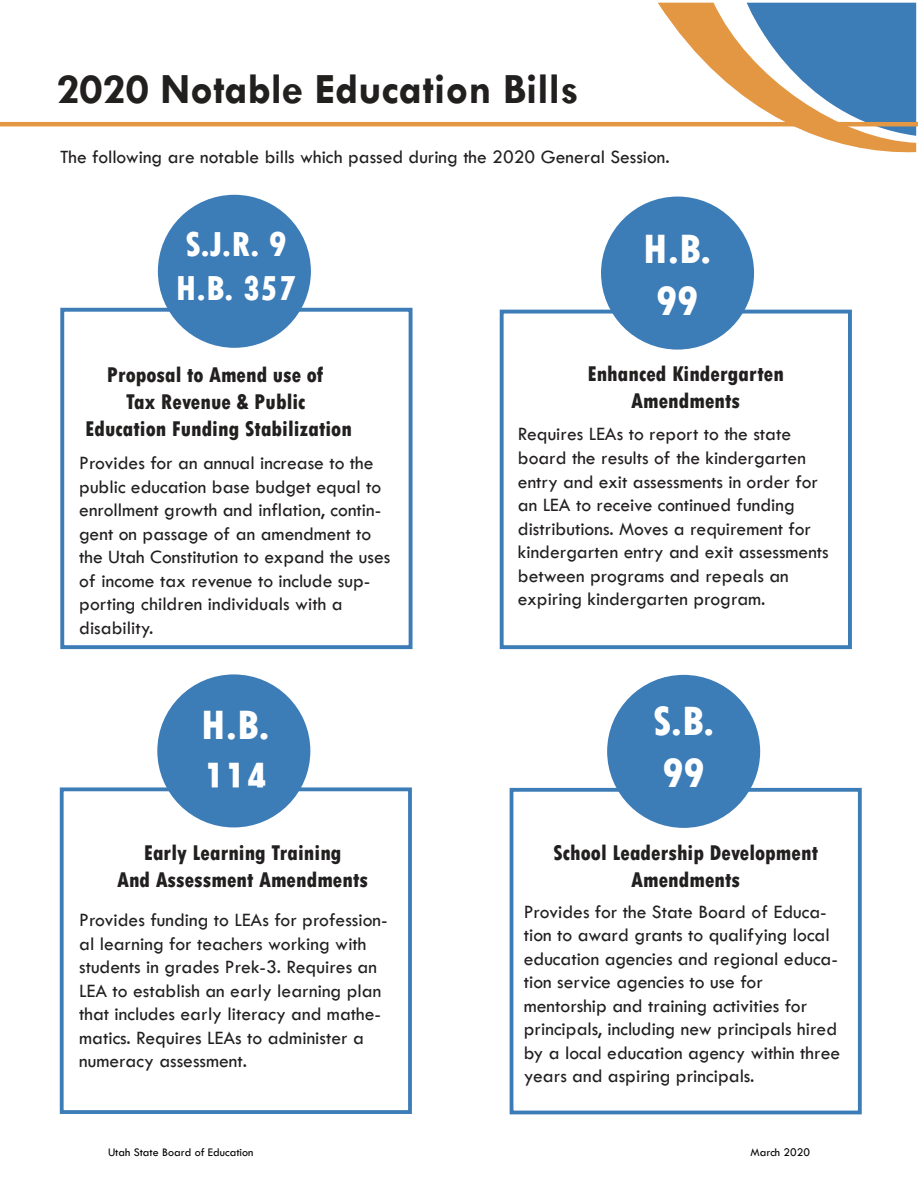
<style>
.page{position:relative;width:918px;height:1188px;background:#fff}
.page>*{position:absolute;margin:0;border:0;box-sizing:border-box;transform-origin:0 0}
.t1{font:700 43.5px "Tw Cen";color:#221f1f}
.t2{font:800 condensed 43.05px/51.6px "Tw Cen";color:#fff}
.t3{font:800 condensed 36.45px/43.7px "Tw Cen";color:#fff}
.t4{font:800 condensed 22.35px/26.8px "Tw Cen";color:#221f1f;text-align:center}
.t5{font:19.65px/23.5px "Tw Cen";color:#221f1f}
.t6{font:19.5px "Tw Cen";color:#221f1f}
.t7{font:12px "Tw Cen";color:#000}
</style>
<div class="page">
<div style="left:500px;top:310px;width:352px;height:339px;border:4px solid #3c7cb7"></div>
<div style="left:607px;top:675px;width:153px;height:153px;background:#3c7cb7;border-radius:50%"></div>
<div style="left:158px;top:195px;width:153px;height:153px;background:#3c7cb7;border-radius:50%"></div>
<svg style="left:658px;top:3px;width:258px;height:150px"></svg>
<hr style="left:0;top:122px;width:918px;height:4px;background:#e39743">
<div style="left:601px;top:197px;width:153px;height:153px;background:#3c7cb7;border-radius:50%"></div>
<div style="left:157px;top:674px;width:153px;height:153px;background:#3c7cb7;border-radius:50%"></div>
<div style="left:510px;top:788px;width:352px;height:326px;border:4px solid #3c7cb7"></div>
<div style="left:60px;top:308px;width:353px;height:341px;border:4px solid #3c7cb7"></div>
<div style="left:60px;top:787px;width:352px;height:327px;border:4px solid #3c7cb7"></div>
<h1 class="t1" style="left:56px;top:63px;width:524px">2020 Notable Education Bills</h1>
<p class="t6" style="left:60px;top:146px;width:611px">The following are notable bills which passed during the 2020 General Session.</p>
<h2 class="t3" style="left:176px;top:223px;width:122px">S.J.R. 9<br>H.B. 357</h2>
<h3 class="t4" style="left:85px;top:361px;width:268px">Proposal to Amend use of<br>Tax Revenue &amp; Public<br>Education Funding Stabilization</h3>
<p class="t5" style="left:79px;top:451px;width:313px">Provides for an annual increase to the public education base budget equal to enrollment growth and inflation, contin&shy;gent on passage of an amendment to the Utah Constitution to expand the uses of income tax revenue to include sup&shy;porting children individuals with a disability.</p>
<h2 class="t2" style="left:643px;top:223px;width:70px;text-align:center">H.B.<br>99</h2>
<h3 class="t4" style="left:587px;top:361px;width:198px">Enhanced Kindergarten<br>Amendments</h3>
<p class="t5" style="left:518px;top:422px;width:312px">Requires LEAs to report to the state board the results of the kindergarten entry and exit assessments in order for an LEA to receive continued funding distributions. Moves a requirement for kindergarten entry and exit assessments between programs and repeals an expiring kindergarten program.</p>
<h2 class="t2" style="left:201px;top:699px;width:70px">H.B.<br>114</h2>
<h2 class="t2" style="left:653px;top:695px;width:63px">S.B.<br>99</h2>
<h3 class="t4" style="left:117px;top:839px;width:252px">Early Learning Training<br>And Assessment Amendments</h3>
<p class="t5" style="left:79px;top:908px;width:310px">Provides funding to LEAs for profession&shy;al learning for teachers working with students in grades Prek-3. Requires an LEA to establish an early learning plan that includes early literacy and mathe&shy;matics. Requires LEAs to administer a numeracy assessment.</p>
<h3 class="t4" style="left:553px;top:839px;width:266px">School Leadership Development<br>Amendments</h3>
<p class="t5" style="left:524px;top:899px;width:318px">Provides for the State Board of Educa&shy;tion to award grants to qualifying local education agencies and regional educa&shy;tion service agencies to use for mentorship and training activities for principals, including new principals hired by a local education agency within three years and aspiring principals.</p>
<p class="t7" style="left:108px;top:1145px;width:147px">Utah State Board of Education</p>
<p class="t7" style="left:750px;top:1145px;width:61px">March 2020</p>
</div>
